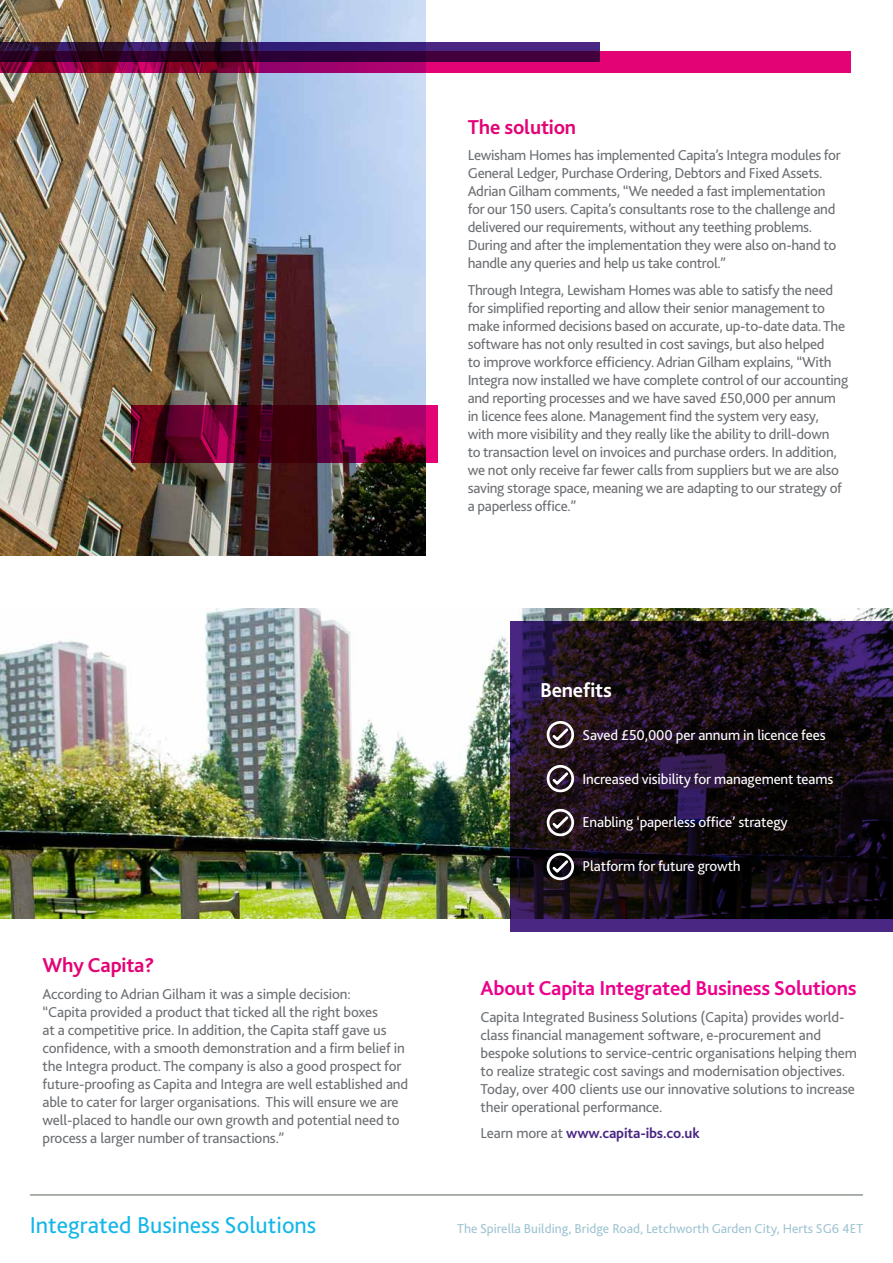
<style>
.page{position:relative;width:893px;height:1263px;background:#fff}
.page>*{position:absolute;margin:0;border:0;box-sizing:border-box;transform-origin:0 0}
.t1{font:24px "Bliss 2";color:#13b6ea}
.t2{font:700 21px "Bliss 2";letter-spacing:-.01em;color:#ec008c}
.t3{font:700 21px "Bliss 2";letter-spacing:-.01em;color:#e40375}
.t4{font:700 21px "Bliss 2";letter-spacing:-.01em;color:#fff}
.t5{font:15px/18px "Bliss 2";letter-spacing:-.02em;color:#6c6f73}
.t6{font:15px "Bliss 2";letter-spacing:-.01em;color:#fff}
.t7{font:700 15px "Bliss 2";letter-spacing:-.01em;color:#4a2783}
.t8{font:13.5px "Bliss 2";color:#9fc4d1}
.s1{font-weight:400;color:#6c6f73}
</style>
<div class="page">
<img style="left:0;top:0;width:425px;height:555px">
<img style="left:0;top:608px;width:893px;height:310px">
<svg style="left:0;top:51px;width:850px;height:21px;fill:#e40375"></svg>
<svg style="left:0;top:43px;width:600px;height:19px"></svg>
<hr style="left:31px;top:1194px;width:831px;height:2px;background:#8d978e">
<svg style="left:510px;top:621px;width:383px;height:310px"></svg>
<svg style="left:551px;top:726px;width:19px;height:17px"></svg>
<div style="left:547px;top:721px;width:27px;height:27px;border:3px solid #fff;border-radius:50%"></div>
<svg style="left:551px;top:770px;width:19px;height:17px"></svg>
<div style="left:547px;top:765px;width:27px;height:27px;border:3px solid #fff;border-radius:50%"></div>
<svg style="left:551px;top:814px;width:19px;height:17px"></svg>
<div style="left:547px;top:809px;width:27px;height:27px;border:3px solid #fff;border-radius:50%"></div>
<svg style="left:551px;top:858px;width:19px;height:17px"></svg>
<div style="left:547px;top:853px;width:27px;height:27px;border:3px solid #fff;border-radius:50%"></div>
<svg style="left:132px;top:405px;width:306px;height:57px"></svg>
<h2 class="t3" style="left:468px;top:114px;width:110px">The solution</h2>
<p class="t5" style="left:468px;top:146px;width:375px">Lewisham Homes has implemented Capita’s Integra modules for General Ledger, Purchase Ordering, Debtors and Fixed Assets.<br>Adrian Gilham comments, “We needed a fast implementation for our 150 users. Capita’s consultants rose to the challenge and delivered our requirements, without any teething problems.<br>During and after the implementation they were also on-hand to handle any queries and help us take control.”</p>
<p class="t5" style="left:468px;top:280px;width:382px">Through Integra, Lewisham Homes was able to satisfy the need for simplified reporting and allow their senior management to make informed decisions based on accurate, up-to-date data. The software has not only resulted in cost savings, but also helped<br>to improve workforce efficiency. Adrian Gilham explains, “With Integra now installed we have complete control of our accounting and reporting processes and we have saved £50,000 per annum in licence fees alone. Management find the system very easy, with more visibility and they really like the ability to drill-down<br>to transaction level on invoices and purchase orders. In addition, we not only receive far fewer calls from suppliers but we are also saving storage space, meaning we are adapting to our strategy of a paperless office.”</p>
<h2 class="t3" style="left:43px;top:952px;width:113px">Why Capita?</h2>
<p class="t5" style="left:43px;top:984px;width:367px">According to Adrian Gilham it was a simple decision:<br>“Capita provided a product that ticked all the right boxes<br>at a competitive price. In addition, the Capita staff gave us confidence, with a smooth demonstration and a firm belief in the Integra product. The company is also a good prospect for future-proofing as Capita and Integra are well established and able to cater for larger organisations. This will ensure we are well-placed to handle our own growth and potential need to process a larger number of transactions.”</p>
<h2 class="t4" style="left:540px;top:676px;width:73px">Benefits</h2>
<p class="t6" style="left:583px;top:726px;width:245px">Saved £50,000 per annum in licence fees</p>
<p class="t6" style="left:583px;top:769px;width:252px">Increased visibility for management teams</p>
<p class="t6" style="left:583px;top:813px;width:207px">Enabling ‘paperless office’ strategy</p>
<p class="t6" style="left:583px;top:856px;width:160px">Platform for future growth</p>
<h2 class="t2" style="left:480px;top:975px;width:378px">About Capita Integrated Business Solutions</h2>
<p class="t5" style="left:480px;top:1007px;width:378px">Capita Integrated Business Solutions (Capita) provides world&shy;class financial management software, e-procurement and bespoke solutions to service-centric organisations helping them to realize strategic cost savings and modernisation objectives.<br>Today, over 400 clients use our innovative solutions to increase their operational performance.</p>
<p class="t7" style="left:480px;top:1124px;width:221px"><span class="s1">Learn more at</span> www.capita-ibs.co.uk</p>
<h1 class="t1" style="left:30px;top:1210px;width:288px">Integrated Business Solutions</h1>
<p class="t8" style="left:457px;top:1220px;width:407px">The Spirella Building, Bridge Road, Letchworth Garden City, Herts SG6 4ET</p>
</div>
